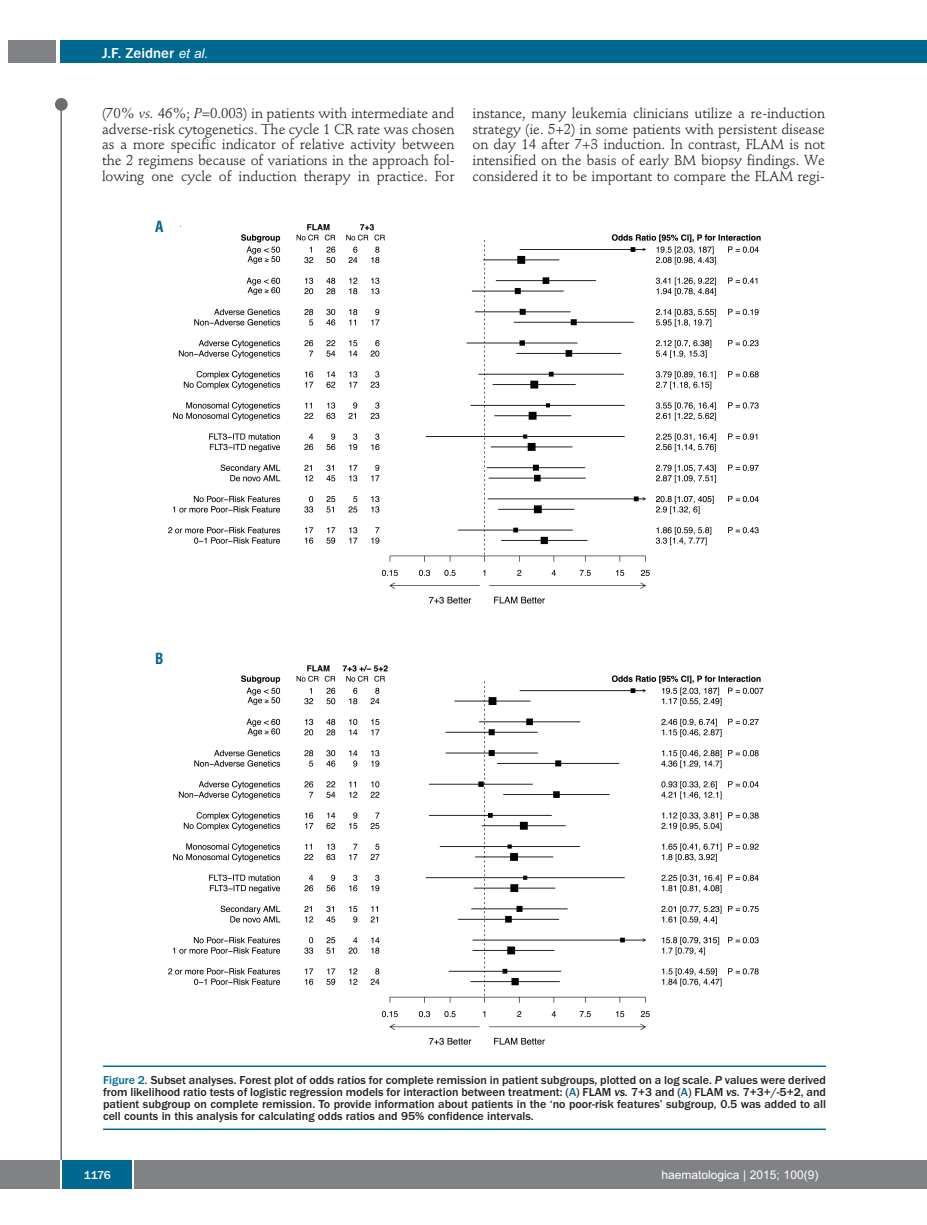
<style>
.page{position:relative;width:927px;height:1225px;background:#fff}
.page>*{position:absolute;margin:0;border:0;box-sizing:border-box;transform-origin:0 0}
.t1{font:500 15px "Franklin Gothic";color:#fff}
.t2{font:700 condensed 15px "Helvetica";color:#006991}
.t3{font:14.25px/15.9px "Stempel Schneidler";letter-spacing:-.005em;color:#231f20;text-align:justify}
.t4{font:500 12px/12px "Franklin Gothic";color:#231f20;text-align:justify}
.t5{font:12px "Arial";color:#fff}
.t6{font:500 12px "Franklin Gothic";color:#fff}
.s1{font-family:"Arial";font-weight:400;font-style:italic;font-size:13.5px}
.s2{font-style:italic}
.s3{color:#006991}
</style>
<div class="page">
<div style="left:911px;top:40px;width:16px;height:22px;background:#006991"></div>
<div style="left:910px;top:1160px;width:17px;height:28px;background:#808285"></div>
<div style="left:55px;top:98px;width:13px;height:13px;background:#6c6d70;border-radius:50%"></div>
<hr style="left:60px;top:101px;width:2px;height:1061px;background:#6c6d70">
<div style="left:60px;top:40px;width:852px;height:22px;background:#006991"></div>
<div style="left:9px;top:40px;width:47px;height:22px;background:#808285"></div>
<div style="left:0;top:1160px;width:911px;height:28px;background:#808285"></div>
<div style="left:62px;top:1160px;width:71px;height:28px;background:#006991"></div>
<hr style="left:60px;top:1160px;width:2px;height:28px;background:#fff">
<svg style="left:133px;top:1160px;width:1px;height:28px"></svg>
<img style="left:168px;top:224px;width:596px;height:821px">
<hr style="left:103px;top:1065px;width:723px;height:2px;background:#006991">
<hr style="left:103px;top:1128px;width:723px;height:2px;background:#006991">
<p class="t1" style="left:102px;top:44px;width:108px">J.F. Zeidner <span class="s1">et al.</span></p>
<p class="t3" style="left:102px;top:106px;width:354px">(70% <span class="s2">vs.</span> 46%; <span class="s2">P</span>=0.003) in patients with intermediate and adverse-risk cytogenetics. The cycle 1 CR rate was chosen as a more specific indicator of relative activity between the 2 regimens because of variations in the approach fol&shy;lowing one cycle of induction therapy in practice. For</p>
<p class="t3" style="left:472px;top:106px;width:354px">instance, many leukemia clinicians utilize a re-induction strategy (ie. 5+2) in some patients with persistent disease on day 14 after 7+3 induction. In contrast, FLAM is not intensified on the basis of early BM biopsy findings. We considered it to be important to compare the FLAM regi-</p>
<p class="t2" style="left:155px;top:218px;width:10px">A</p>
<p class="t2" style="left:155px;top:650px;width:10px">B</p>
<p class="t4" style="left:103px;top:1074px;width:724px"><span class="s3">Figure 2.</span> Subset analyses. Forest plot of odds ratios for complete remission in patient subgroups, plotted on a log scale. <span class="s2">P</span> values were derived from likelihood ratio tests of logistic regression models for interaction between treatment: (<span class="s3">A</span>) FLAM <span class="s2">vs.</span> 7+3 and (<span class="s3">A</span>) FLAM <span class="s2">vs.</span> 7+3+/-5+2, and patient subgroup on complete remission. To provide information about patients in the ‘no poor-risk features’ subgroup, 0.5 was added to all cell counts in this analysis for calculating odds ratios and 95% confidence intervals.</p>
<p class="t6" style="left:84px;top:1167px;width:28px">1176</p>
<p class="t5" style="left:661px;top:1167px;width:158px">haematologica | 2015; 100(9)</p>
</div>
